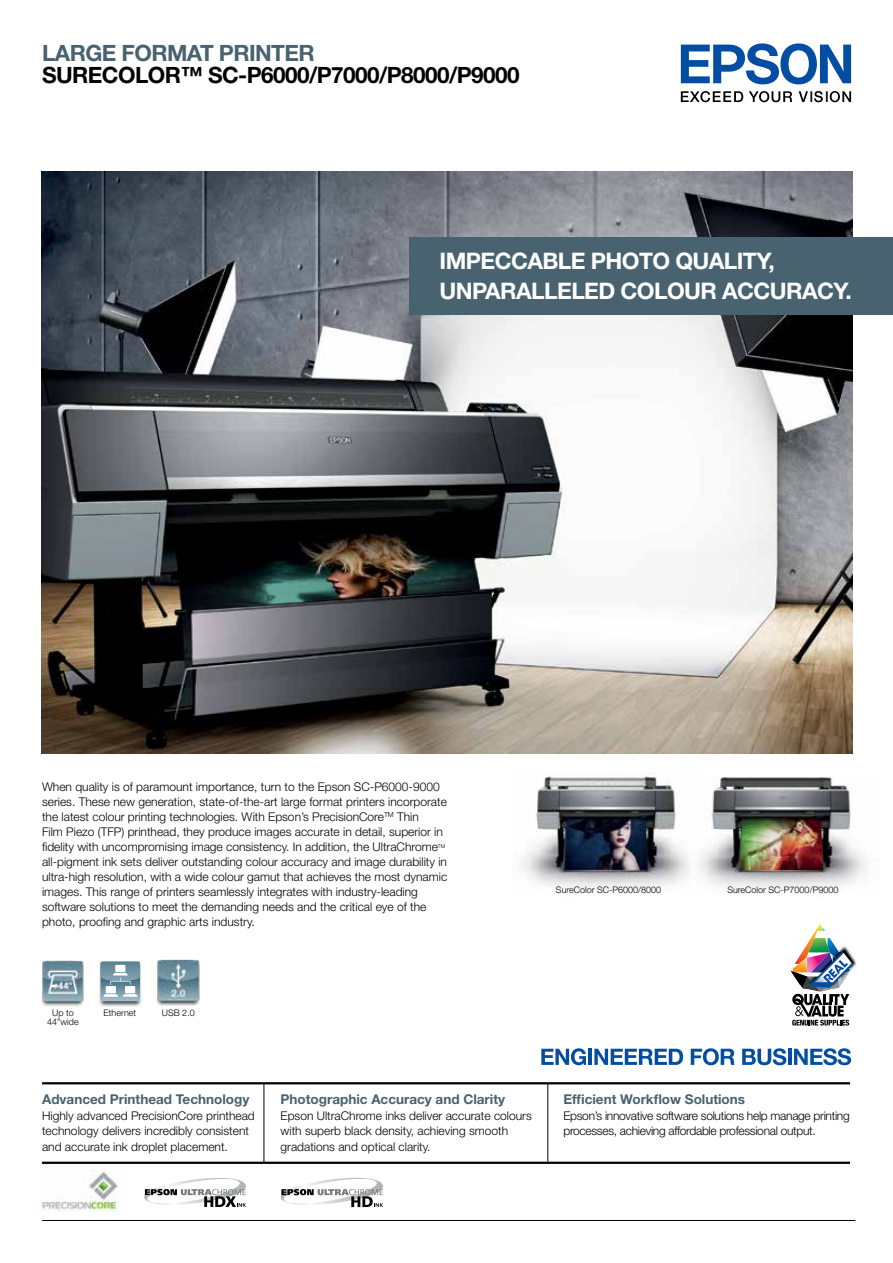
<style>
.page{position:relative;width:893px;height:1263px;background:#fff}
.page>*{position:absolute;margin:0;border:0;box-sizing:border-box;transform-origin:0 0}
.t1{font:700 22.8px/29.2px "Helvetica Neue LT Std";letter-spacing:-.025em;color:#fff}
.t2{font:700 22.5px "Helvetica Neue LT Std";letter-spacing:-.025em;color:#000}
.t3{font:700 22.5px "Helvetica Neue LT Std";letter-spacing:-.025em;color:#48626f}
.t4{font:700 13.5px "Helvetica Neue LT Std";color:#48626f}
.t5{font:300 12px/15px "Helvetica Neue LT Std";color:#000}
.t6{font:300 12px/15.8px "Helvetica Neue LT Std";letter-spacing:-.025em;color:#000}
.t7{font:300 9px "Helvetica Neue LT Std";color:#000}
.t8{font:300 5.25px "Helvetica Neue LT Std";color:#000}
</style>
<div class="page">
<img style="left:41px;top:171px;width:811px;height:583px">
<svg style="left:681px;top:91px;width:62px;height:11px"></svg>
<svg style="left:749px;top:91px;width:43px;height:11px"></svg>
<svg style="left:799px;top:91px;width:52px;height:11px"></svg>
<svg style="left:681px;top:43px;width:170px;height:41px"></svg>
<hr style="left:42px;top:1162px;width:808px;height:2px;background:#000">
<hr style="left:42px;top:1082px;width:808px;height:2px;background:#000">
<hr style="left:264px;top:1083px;width:1px;height:80px;background:#000">
<hr style="left:547px;top:1083px;width:1px;height:78px;background:#000">
<div style="left:409px;top:237px;width:484px;height:78px;background:#48626f"></div>
<img style="left:790px;top:923px;width:67px;height:103px">
<img style="left:99px;top:962px;width:43px;height:45px">
<svg style="left:101px;top:961px;width:39px;height:40px"></svg>
<hr style="left:42px;top:1220px;width:813px;height:1px;background:#000">
<svg style="left:541px;top:1048px;width:45px;height:17px"></svg>
<hr style="left:588px;top:1049px;width:4px;height:16px;background:#034ea2">
<svg style="left:594px;top:1049px;width:89px;height:16px"></svg>
<svg style="left:691px;top:1048px;width:44px;height:17px"></svg>
<svg style="left:742px;top:1048px;width:44px;height:17px"></svg>
<hr style="left:788px;top:1049px;width:3px;height:16px;background:#034ea2">
<svg style="left:794px;top:1048px;width:57px;height:17px"></svg>
<img style="left:42px;top:960px;width:42px;height:46px">
<img style="left:157px;top:959px;width:43px;height:47px">
<img style="left:521px;top:773px;width:169px;height:115px">
<img style="left:698px;top:777px;width:168px;height:112px">
<svg style="left:144px;top:1178px;width:102px;height:29px"></svg>
<svg style="left:280px;top:1177px;width:103px;height:30px"></svg>
<img style="left:41px;top:1169px;width:82px;height:48px">
<h2 class="t3" style="left:42px;top:39px;width:274px">LARGE FORMAT PRINTER</h2>
<h2 class="t2" style="left:42px;top:61px;width:479px">SURECOLOR™ SC-P6000/P7000/P8000/P9000</h2>
<h1 class="t1" style="left:440px;top:246px;width:414px">IMPECCABLE PHOTO QUALITY,<br>UNPARALLELED COLOUR ACCURACY.</h1>
<p class="t5" style="left:42px;top:779px;width:406px">When quality is of paramount importance, turn to the Epson SC-P6000-9000 series. These new generation, state-of-the-art large format printers incorporate the latest colour printing technologies. With Epson’s PrecisionCore<sup>TM</sup> Thin<br>Film Piezo (TFP) printhead, they produce images accurate in detail, superior in fidelity with uncompromising image consistency. In addition, the UltraChrome</p>
<p class="t8" style="left:438px;top:843px;width:9px">TM</p>
<p class="t5" style="left:42px;top:854px;width:407px">all-pigment ink sets deliver outstanding colour accuracy and image durability in ultra-high resolution, with a wide colour gamut that achieves the most dynamic images. This range of printers seamlessly integrates with industry-leading software solutions to meet the demanding needs and the critical eye of the photo, proofing and graphic arts industry.</p>
<p class="t7" style="left:556px;top:885px;width:107px">SureColor SC-P6000/8000</p>
<p class="t7" style="left:727px;top:885px;width:112px">SureColor SC-P7000/P9000</p>
<p class="t7" style="left:52px;top:1007px;width:23px">Up to</p>
<p class="t7" style="left:104px;top:1007px;width:34px">Ethernet</p>
<p class="t7" style="left:47px;top:1016px;width:33px">44”wide</p>
<p class="t7" style="left:162px;top:1007px;width:34px">USB 2.0</p>
<p class="t4" style="left:42px;top:1091px;width:209px">Advanced Printhead Technology</p>
<p class="t5" style="left:42px;top:1107px;width:214px;line-height:15.8px">Highly advanced PrecisionCore printhead technology delivers incredibly consistent and accurate ink droplet placement.</p>
<p class="t4" style="left:281px;top:1091px;width:226px">Photographic Accuracy and Clarity</p>
<p class="t5" style="left:281px;top:1107px;width:253px;line-height:15.8px">Epson UltraChrome inks deliver accurate colours with superb black density, achieving smooth gradations and optical clarity.</p>
<p class="t4" style="left:563px;top:1091px;width:183px">Efficient Workflow Solutions</p>
<p class="t6" style="left:563px;top:1107px;width:288px">Epson’s innovative software solutions help manage printing processes, achieving affordable professional output.</p>
</div>
